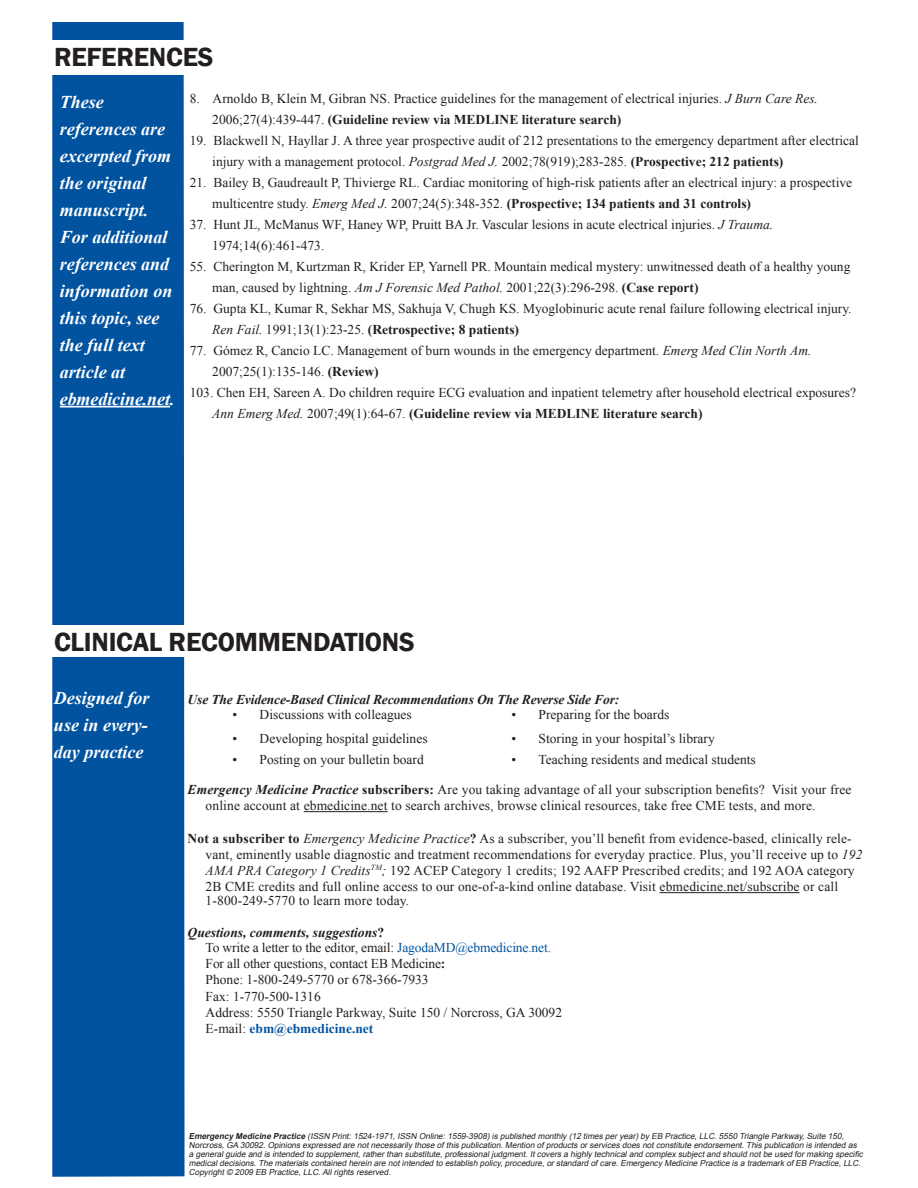
<style>
.page{position:relative;width:918px;height:1188px;background:#fff}
.page>*{position:absolute;margin:0;border:0;box-sizing:border-box;transform-origin:0 0}
.t1{font:600 27px "Franklin Gothic";letter-spacing:-.01em;color:#231f20}
.t2{font:italic 700 18px/27px "Times New Roman";color:#fff}
.t3{font:13.5px/21px "Times New Roman";color:#231f20}
.t4{font:700 13.5px "Times New Roman";color:#231f20}
.t5{font:italic 700 13.5px "Times New Roman";letter-spacing:-.01em;color:#231f20}
.t6{font:italic 8.25px/9px "Arial";color:#231f20}
.s1{font-style:italic}
.s2{font-weight:700}
.s3{font-weight:400;font-style:italic}
.s4{font-weight:400}
.s5{font-weight:700;font-style:italic}
.s6{color:#0153a0}
.s7{font-weight:700;color:#0153a0}
</style>
<div class="page">
<div style="left:52px;top:22px;width:133px;height:1155px;background:#0153a0"></div>
<div style="left:45px;top:626px;width:287px;height:31px;background:#fff"></div>
<div style="left:40px;top:40px;width:288px;height:34px;background:#fff"></div>
<hr style="left:60px;top:406px;width:110px;height:2px;background:#fff">
<hr style="left:304px;top:811px;width:84px;height:1px;background:#231f20">
<hr style="left:660px;top:892px;width:140px;height:1px;background:#231f20">
<p class="t1" style="left:54px;top:40px;width:161px">REFERENCES</p>
<p class="t2" style="left:60px;top:88px;width:116px">These references are excerpted from the original manuscript.<br>For additional references and information on this topic, see the full text article at ebmedicine.net.</p>
<p class="t3" style="left:212px;top:88px;width:607px;text-indent:-23px">8. Arnoldo B, Klein M, Gibran NS. Practice guidelines for the management of electrical injuries. <span class="s1">J Burn Care Res.<br></span>2006;27(4):439-447. <span class="s2">(Guideline review via MEDLINE literature search)</span></p>
<p class="t3" style="left:212px;top:130px;width:648px;text-indent:-23px">19. Blackwell N, Hayllar J. A three year prospective audit of 212 presentations to the emergency department after electrical injury with a management protocol. <span class="s1">Postgrad Med J.</span> 2002;78(919);283-285. <span class="s2">(Prospective; 212 patients)</span></p>
<p class="t3" style="left:212px;top:172px;width:641px;text-indent:-23px">21. Bailey B, Gaudreault P, Thivierge RL. Cardiac monitoring of high-risk patients after an electrical injury: a prospective multicentre study. <span class="s1">Emerg Med J.</span> 2007;24(5):348-352. <span class="s2">(Prospective; 134 patients and 31 controls)</span></p>
<p class="t3" style="left:212px;top:214px;width:562px;text-indent:-23px">37. Hunt JL, McManus WF, Haney WP, Pruitt BA Jr. Vascular lesions in acute electrical injuries. <span class="s1">J Trauma.<br></span>1974;14(6):461-473.</p>
<p class="t3" style="left:212px;top:256px;width:640px;text-indent:-23px">55. Cherington M, Kurtzman R, Krider EP, Yarnell PR. Mountain medical mystery: unwitnessed death of a healthy young man, caused by lightning. <span class="s1">Am J Forensic Med Pathol.</span> 2001;22(3):296-298. <span class="s2">(Case report)</span></p>
<p class="t3" style="left:212px;top:298px;width:641px;text-indent:-23px">76. Gupta KL, Kumar R, Sekhar MS, Sakhuja V, Chugh KS. Myoglobinuric acute renal failure following electrical injury.<br><span class="s1">Ren Fail.</span> 1991;13(1):23-25. <span class="s2">(Retrospective; 8 patients)</span></p>
<p class="t3" style="left:190px;top:340px;width:623px">77. Gómez R, Cancio LC. Management of burn wounds in the emergency department. <span class="s1">Emerg Med Clin North Am.</span></p>
<p class="t3" style="left:212px;top:361px;width:168px">2007;25(1):135-146. <span class="s2">(Review)</span></p>
<p class="t3" style="left:190px;top:382px;width:668px">103. Chen EH, Sareen A. Do children require ECG evaluation and inpatient telemetry after household electrical exposures?</p>
<p class="t4" style="left:212px;top:404px;width:492px"><span class="s3">Ann Emerg Med.</span> <span class="s4">2007;49(1):64-67.</span> (Guideline review via MEDLINE literature search)</p>
<p class="t1" style="left:54px;top:625px;width:362px">CLINICAL RECOMMENDATIONS</p>
<p class="t2" style="left:54px;top:684px;width:97px;text-align:justify">Designed for use in every&shy;day practice</p>
<p class="t5" style="left:188px;top:690px;width:433px">Use The Evidence-Based Clinical Recommendations On The Reverse Side For:</p>
<p class="t3" style="left:233px;top:704px;width:181px">• Discussions with colleagues</p>
<p class="t3" style="left:512px;top:704px;width:159px">• Preparing for the boards</p>
<p class="t3" style="left:233px;top:727px;width:196px">• Developing hospital guidelines</p>
<p class="t3" style="left:512px;top:727px;width:205px">• Storing in your hospital’s library</p>
<p class="t3" style="left:233px;top:749px;width:193px">• Posting on your bulletin board</p>
<p class="t3" style="left:512px;top:749px;width:246px">• Teaching residents and medical students</p>
<p class="t3" style="left:206px;top:781px;width:647px;line-height:16.2px;text-indent:-18px"><span class="s5">Emergency Medicine Practice</span> <span class="s2">subscribers:</span> Are you taking advantage of all your subscription benefits? Visit your free online account at ebmedicine.net to search archives, browse clinical resources, take free CME tests, and more.</p>
<p class="t3" style="left:206px;top:830px;width:658px;line-height:16.2px;text-indent:-18px"><span class="s2">Not a subscriber to</span> <span class="s1">Emergency Medicine Practice</span><span class="s2">?</span> As a subscriber, you’ll benefit from evidence-based, clinically rele&shy;vant, eminently usable diagnostic and treatment recommendations for everyday practice. Plus, you’ll receive up to <span class="s1">192<br>AMA PRA Category 1 Credits</span><sup>TM</sup><span class="s1">;</span> 192 ACEP Category 1 credits; 192 AAFP Prescribed credits; and 192 AOA category 2B CME credits and full online access to our one-of-a-kind online database. Visit ebmedicine.net/subscribe or call</p>
<p class="t3" style="left:206px;top:889px;width:205px">1-800-249-5770 to learn more today.</p>
<p class="t3" style="left:206px;top:924px;width:358px;line-height:16px;text-indent:-18px"><span class="s5">Questions, comments, suggestions</span><span class="s2">?<br></span>To write a letter to the editor, email: <span class="s6">JagodaMD@ebmedicine.net.<br></span>For all other questions, contact EB Medicine<span class="s2">:<br></span>Phone: 1-800-249-5770 or 678-366-7933<br>Fax: 1-770-500-1316<br>Address: 5550 Triangle Parkway, Suite 150 / Norcross, GA 30092<br>E-mail: <span class="s7">ebm@ebmedicine.net</span></p>
<p class="t6" style="left:189px;top:1132px;width:678px"><span class="s2">Emergency Medicine Practice</span> (ISSN Print:1524-1971,ISSN Online:1559-3908)is published monthly (12 times peryear)by EB Practice,LLC.5550 Triangle Parkway,Suite 150, Norcross,GA 30092.Opinions expressed are notnecessarily those ofthis publication.Mention ofproducts orservices does notconstitute endorsement.This publication is intended as a generalguide and is intended to supplement,ratherthan substitute,professionaljudgment.Itcovers a highly technicaland complex subjectand should notbe used formaking specific medicaldecisions.The materials contained herein are notintended to establish policy,procedure,orstandard ofcare.Emergency Medicine Practice is a trademark ofEB Practice,LLC.<br>Copyright© 2009 EB Practice,LLC.Allrights reserved.</p>
</div>
